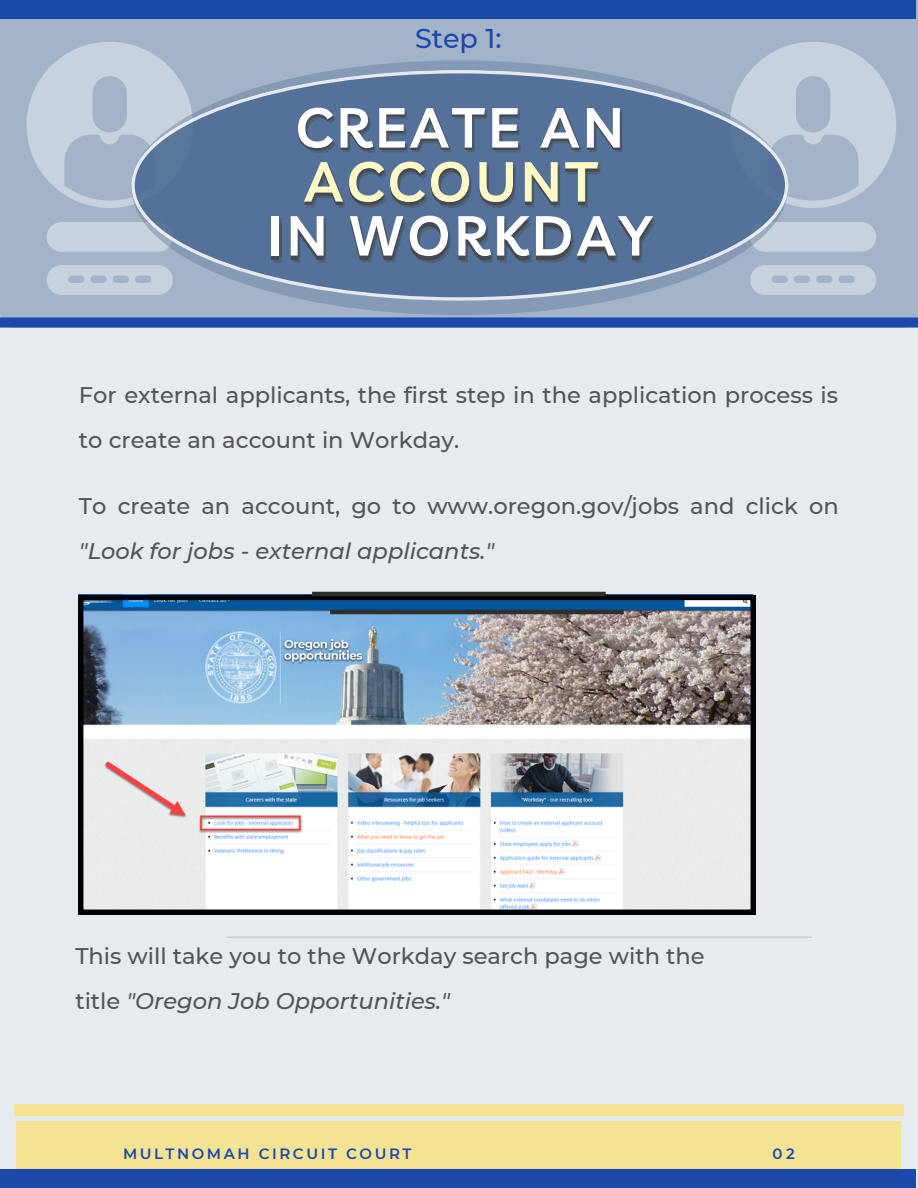
<style>
.page{position:relative;width:918px;height:1188px;background:#e6ebf0}
.page>*{position:absolute;margin:0;border:0;box-sizing:border-box;transform-origin:0 0}
.t1{font:600 55.5px "Livvic";letter-spacing:.07em;color:#fff}
.t2{font:600 55.5px "Livvic";letter-spacing:.07em;color:#fff9c7}
.t3{font:500 27px "Montserrat";color:#1b48ab}
.t4{font:500 22.65px/45px "Montserrat";color:#545454}
.t5{font:500 22.5px/45px "Montserrat";color:#545454}
.t6{font:600 15px "Montserrat";letter-spacing:.17em;color:#1b48ab}
.s1{font-style:italic}
</style>
<div class="page">
<div style="left:16px;top:1121px;width:885px;height:67px;background:#f5e395"></div>
<div style="left:14px;top:1104px;width:890px;height:11px;background:#f5e395"></div>
<div style="left:0;top:0;width:918px;height:317px;background:#a4b4c8"></div>
<hr style="left:227px;top:937px;width:585px;height:1px;background:#2e2e2e">
<img style="left:79px;top:596px;width:676px;height:318px">
<div style="left:0;top:1169px;width:916px;height:19px;background:#1b48ab"></div>
<div style="left:0;top:0;width:916px;height:19px;background:#1b48ab"></div>
<div style="left:0;top:317px;width:918px;height:11px;background:#1b48ab"></div>
<hr style="left:312px;top:592px;width:294px;height:4px;background:#2e2e2e">
<hr style="left:330px;top:610px;width:294px;height:4px;background:#2e2e2e">
<svg style="left:27px;top:42px;width:166px;height:166px;background:#b5c2d2"></svg>
<div style="left:47px;top:222px;width:126px;height:30px;background:#c8d2de;border-radius:15px"></div>
<svg style="left:47px;top:265px;width:84px;height:30px;background:#c1ccda"></svg>
<svg style="left:730px;top:42px;width:166px;height:166px;background:#b5c2d2"></svg>
<div style="left:750px;top:222px;width:126px;height:30px;background:#c8d2de;border-radius:15px"></div>
<svg style="left:788px;top:265px;width:88px;height:30px;background:#c1ccda"></svg>
<div style="left:131px;top:60px;width:657px;height:255px;background:#849ab5;border-radius:50%"></div>
<svg style="left:131px;top:70px;width:657px;height:231px;background:#6b85a6"></svg>
<p class="t3" style="left:415px;top:21px;width:88px">Step 1:</p>
<p class="t1" style="left:296px;top:92px;width:330px">CREATE AN</p>
<p class="t2" style="left:305px;top:146px;width:294px">ACCOUNT</p>
<p class="t1" style="left:267px;top:200px;width:386px">IN WORKDAY</p>
<p class="t4" style="left:79px;top:372px;width:761px">For external applicants, the first step in the application process is to create an account in Workday.</p>
<p class="t4" style="left:79px;top:484px;width:761px">To create an account, go to www.oregon.gov/jobs and click on <span class="s1">"Look for jobs - external applicants."</span></p>
<p class="t5" style="left:75px;top:934px;width:631px">This will take you to the Workday search page with the title <span class="s1">"Oregon Job Opportunities."</span></p>
<p class="t6" style="left:123px;top:1144px;width:290px">MULTNOMAH CIRCUIT COURT</p>
<p class="t6" style="left:773px;top:1144px;width:24px">02</p>
</div>
